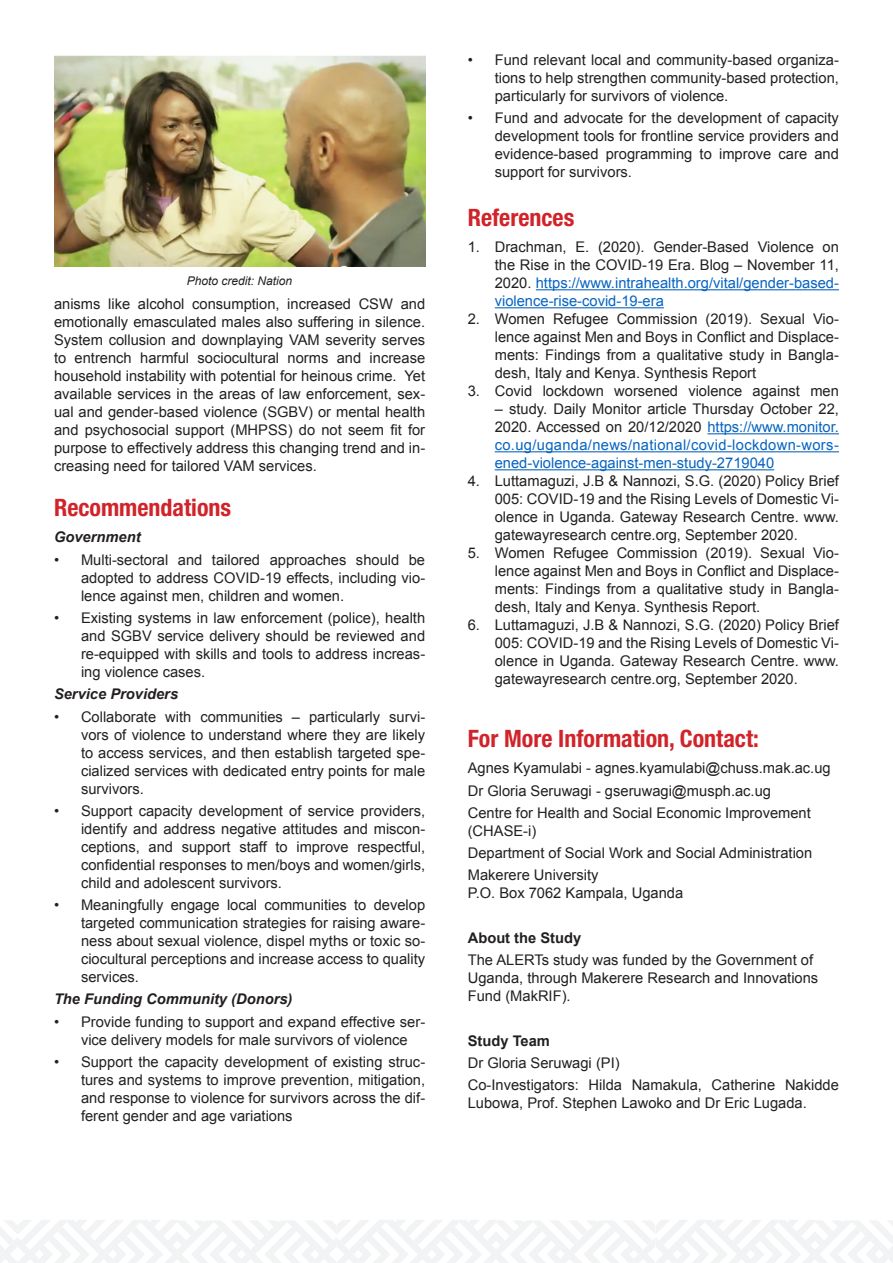
<style>
.page{position:relative;width:893px;height:1263px;background:#fff}
.page>*{position:absolute;margin:0;border:0;box-sizing:border-box;transform-origin:0 0}
.Heading{font:700 condensed 24px "Helvetica Neue LT Pro";color:#d1232a}
.t1{font:14.7px/18px "Arial";color:#231f20;text-align:justify}
.t2{font:14.7px/18px "Arial";color:#0563c1;text-align:justify}
.t3{font:italic 700 14.7px "Arial";color:#231f20}
.t4{font:700 14.7px "Arial";color:#231f20}
.t5{font:italic 12px "Arial";color:#231f20}
.s1{color:#0563c1}
.s2{color:#231f20}
</style>
<div class="page">
<svg style="left:0;top:1220px;width:893px;height:43px"></svg>
<hr style="left:536px;top:289px;width:303px;height:1px;background:#0563c1">
<hr style="left:495px;top:307px;width:169px;height:1px;background:#0563c1">
<hr style="left:707px;top:433px;width:132px;height:1px;background:#0563c1">
<hr style="left:495px;top:451px;width:344px;height:1px;background:#0563c1">
<hr style="left:495px;top:469px;width:279px;height:1px;background:#0563c1">
<img style="left:54px;top:55px;width:371px;height:211px">
<p class="t5" style="left:187px;top:273px;width:107px">Photo credit: Nation</p>
<p class="t1" style="left:54px;top:295px;width:373px">anisms like alcohol consumption, increased CSW and emotionally emasculated males also suffering in silence.<br>System collusion and downplaying VAM severity serves to entrench harmful sociocultural norms and increase household instability with potential for heinous crime. Yet available services in the areas of law enforcement, sex&shy;ual and gender-based violence (SGBV) or mental health and psychosocial support (MHPSS) do not seem fit for purpose to effectively address this changing trend and in&shy;creasing need for tailored VAM services.</p>
<p class="Heading" style="left:54px;top:493px;width:179px">Recommendations</p>
<p class="t3" style="left:54px;top:528px;width:88px">Government</p>
<p class="t1" style="left:81px;top:551px;width:346px;text-indent:-27px">• Multi-sectoral and tailored approaches should be adopted to address COVID-19 effects, including vio&shy;lence against men, children and women.</p>
<p class="t1" style="left:81px;top:609px;width:346px;text-indent:-27px">• Existing systems in law enforcement (police), health and SGBV service delivery should be reviewed and re-equipped with skills and tools to address increas&shy;ing violence cases.</p>
<p class="t3" style="left:54px;top:684px;width:126px">Service Providers</p>
<p class="t1" style="left:81px;top:707px;width:346px;text-indent:-27px">• Collaborate with communities – particularly survi&shy;vors of violence to understand where they are likely to access services, and then establish targeted spe&shy;cialized services with dedicated entry points for male survivors.</p>
<p class="t1" style="left:81px;top:802px;width:346px;text-indent:-27px">• Support capacity development of service providers, identify and address negative attitudes and miscon&shy;ceptions, and support staff to improve respectful, confidential responses to men/boys and women/girls, child and adolescent survivors.</p>
<p class="t1" style="left:81px;top:896px;width:346px;text-indent:-27px">• Meaningfully engage local communities to develop targeted communication strategies for raising aware&shy;ness about sexual violence, dispel myths or toxic so&shy;ciocultural perceptions and increase access to quality services.</p>
<p class="t3" style="left:54px;top:989px;width:240px">The Funding Community (Donors)</p>
<p class="t1" style="left:81px;top:1012px;width:346px;text-indent:-27px">• Provide funding to support and expand effective ser&shy;vice delivery models for male survivors of violence</p>
<p class="t1" style="left:81px;top:1053px;width:346px;text-indent:-27px">• Support the capacity development of existing struc&shy;tures and systems to improve prevention, mitigation, and response to violence for survivors across the dif&shy;ferent gender and age variations</p>
<p class="t1" style="left:495px;top:51px;width:346px;text-indent:-27px">• Fund relevant local and community-based organiza&shy;tions to help strengthen community-based protection, particularly for survivors of violence.</p>
<p class="t1" style="left:495px;top:109px;width:346px;text-indent:-27px">• Fund and advocate for the development of capacity development tools for frontline service providers and evidence-based programming to improve care and support for survivors.</p>
<p class="Heading" style="left:468px;top:203px;width:108px">References</p>
<p class="t1" style="left:495px;top:238px;width:346px;text-indent:-27px">1. Drachman, E. (2020). Gender-Based Violence on the Rise in the COVID-19 Era. Blog – November 11, 2020. <span class="s1">https://www.intrahealth.org/vital/gender-based&shy;violence-rise-covid-19-era</span></p>
<p class="t1" style="left:495px;top:310px;width:346px;text-indent:-27px">2. Women Refugee Commission (2019). Sexual Vio&shy;lence against Men and Boys in Conflict and Displace&shy;ments: Findings from a qualitative study in Bangla&shy;desh, Italy and Kenya. Synthesis Report</p>
<p class="t1" style="left:468px;top:382px;width:373px">3. Covid lockdown worsened violence against men</p>
<p class="t2" style="left:495px;top:400px;width:346px"><span class="s2">– study. Daily Monitor article Thursday October 22, 2020. Accessed on 20/12/2020</span> https://www.monitor. co.ug/uganda/news/national/covid-lockdown-wors&shy;ened-violence-against-men-study-2719040</p>
<p class="t1" style="left:495px;top:472px;width:346px;text-indent:-27px">4. Luttamaguzi, J.B &amp; Nannozi, S.G. (2020) Policy Brief 005: COVID-19 and the Rising Levels of Domestic Vi&shy;olence in Uganda. Gateway Research Centre. www. gatewayresearch centre.org, September 2020.</p>
<p class="t1" style="left:495px;top:544px;width:346px;text-indent:-27px">5. Women Refugee Commission (2019). Sexual Vio&shy;lence against Men and Boys in Conflict and Displace&shy;ments: Findings from a qualitative study in Bangla&shy;desh, Italy and Kenya. Synthesis Report.</p>
<p class="t1" style="left:495px;top:616px;width:346px;text-indent:-27px">6. Luttamaguzi, J.B &amp; Nannozi, S.G. (2020) Policy Brief 005: COVID-19 and the Rising Levels of Domestic Vi&shy;olence in Uganda. Gateway Research Centre. www. gatewayresearch centre.org, September 2020.</p>
<p class="Heading" style="left:468px;top:724px;width:293px">For More Information, Contact:</p>
<p class="t1" style="left:468px;top:759px;width:364px">Agnes Kyamulabi - agnes.kyamulabi@chuss.mak.ac.ug</p>
<p class="t1" style="left:468px;top:781px;width:305px">Dr Gloria Seruwagi - gseruwagi@musph.ac.ug</p>
<p class="t1" style="left:468px;top:804px;width:345px">Centre for Health and Social Economic Improvement (CHASE-i)</p>
<p class="t1" style="left:468px;top:844px;width:346px">Department of Social Work and Social Administration</p>
<p class="t1" style="left:468px;top:866px;width:217px">Makerere University<br>P.O. Box 7062 Kampala, Uganda</p>
<p class="t4" style="left:468px;top:928px;width:115px">About the Study</p>
<p class="t1" style="left:468px;top:951px;width:352px;text-align:left">The ALERTs study was funded by the Government of<br>Uganda, through Makerere Research and Innovations<br>Fund (MakRIF).</p>
<p class="t4" style="left:468px;top:1031px;width:84px">Study Team</p>
<p class="t1" style="left:468px;top:1054px;width:153px">Dr Gloria Seruwagi (PI)</p>
<p class="t1" style="left:468px;top:1076px;width:373px">Co-Investigators: Hilda Namakula, Catherine Nakidde<br>Lubowa, Prof. Stephen Lawoko and Dr Eric Lugada.</p>
</div>
